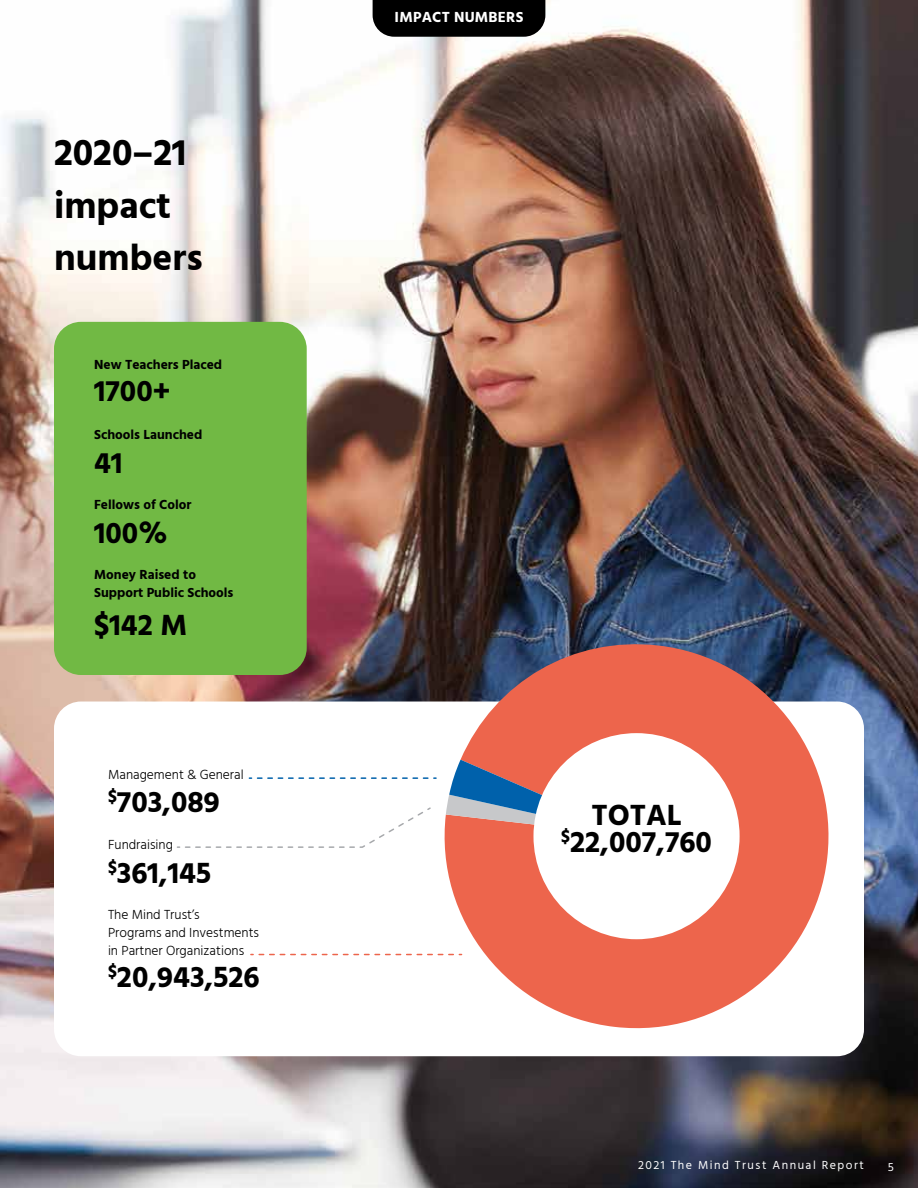
<style>
.page{position:relative;width:918px;height:1188px;background:#fff}
.page>*{position:absolute;margin:0;border:0;box-sizing:border-box;transform-origin:0 0}
.t1{font:700 37.5px/52.5px "Hind";color:#000}
.t2{font:700 30px/27px "Hind";color:#000;text-align:center}
.t3{font:700 15px "Hind";letter-spacing:.015em;color:#fff}
.t4{font:300 13.5px/18px "Hind";color:#000}
.t5{font:700 13.5px/18px "Hind";color:#000}
.t6{font:12px "Hind";letter-spacing:.125em;color:#fff}
</style>
<div class="page">
<img style="left:0;top:0;width:918px;height:1188px">
<div style="left:54px;top:322px;width:253px;height:353px;background:#71b944;border-radius:27px"></div>
<div style="left:54px;top:702px;width:810px;height:354px;background:#fff;border-radius:27px"></div>
<svg style="left:434px;top:636px;width:405px;height:393px;fill:#ed654c"></svg>
<svg style="left:446px;top:760px;width:120px;height:76px;background:#967d8b"></svg>
<svg style="left:176px;top:807px;width:255px;height:41px"></svg>
<svg style="left:258px;top:777px;width:178px;height:2px"></svg>
<svg style="left:259px;top:954px;width:203px;height:1px"></svg>
<div style="left:533px;top:733px;width:207px;height:206px;background:#fff;border-radius:50%"></div>
<div style="left:373px;top:0;width:172px;height:37px;background:#000"></div>
<h1 class="t1" style="left:54px;top:126px;width:150px">2020–21 impact numbers</h1>
<p class="t5" style="left:94px;top:355px;width:130px">New Teachers Placed</p>
<h2 class="t2" style="left:94px;top:378px;width:78px">1700+</h2>
<p class="t5" style="left:94px;top:425px;width:110px">Schools Launched</p>
<h2 class="t2" style="left:94px;top:449px;width:30px">41</h2>
<p class="t5" style="left:94px;top:495px;width:99px">Fellows of Color</p>
<h2 class="t2" style="left:94px;top:519px;width:75px">100%</h2>
<p class="t5" style="left:94px;top:566px;width:141px">Money Raised to<br>Support Public Schools</p>
<h2 class="t2" style="left:94px;top:611px;width:95px">$142 M</h2>
<p class="t4" style="left:108px;top:766px;width:137px">Management &amp; General</p>
<h2 class="t2" style="left:108px;top:788px;width:113px"><sup>$</sup>703,089</h2>
<p class="t4" style="left:108px;top:836px;width:66px">Fundraising</p>
<h2 class="t2" style="left:108px;top:859px;width:105px"><sup>$</sup>361,145</h2>
<p class="t4" style="left:108px;top:906px;width:153px">The Mind Trust’s<br>Programs and Investments in Partner Organizations</p>
<h2 class="t2" style="left:108px;top:963px;width:153px"><sup>$</sup>20,943,526</h2>
<p class="t3" style="left:395px;top:8px;width:130px">IMPACT NUMBERS</p>
<h2 class="t2" style="left:561px;top:801px;width:152px">TOTAL <sup>$</sup>22,007,760</h2>
<p class="t6" style="left:638px;top:1157px;width:227px">2021 The Mind Trust Annual Report</p>
<p class="t6" style="left:888px;top:1159px;width:8px">5</p>
</div>
